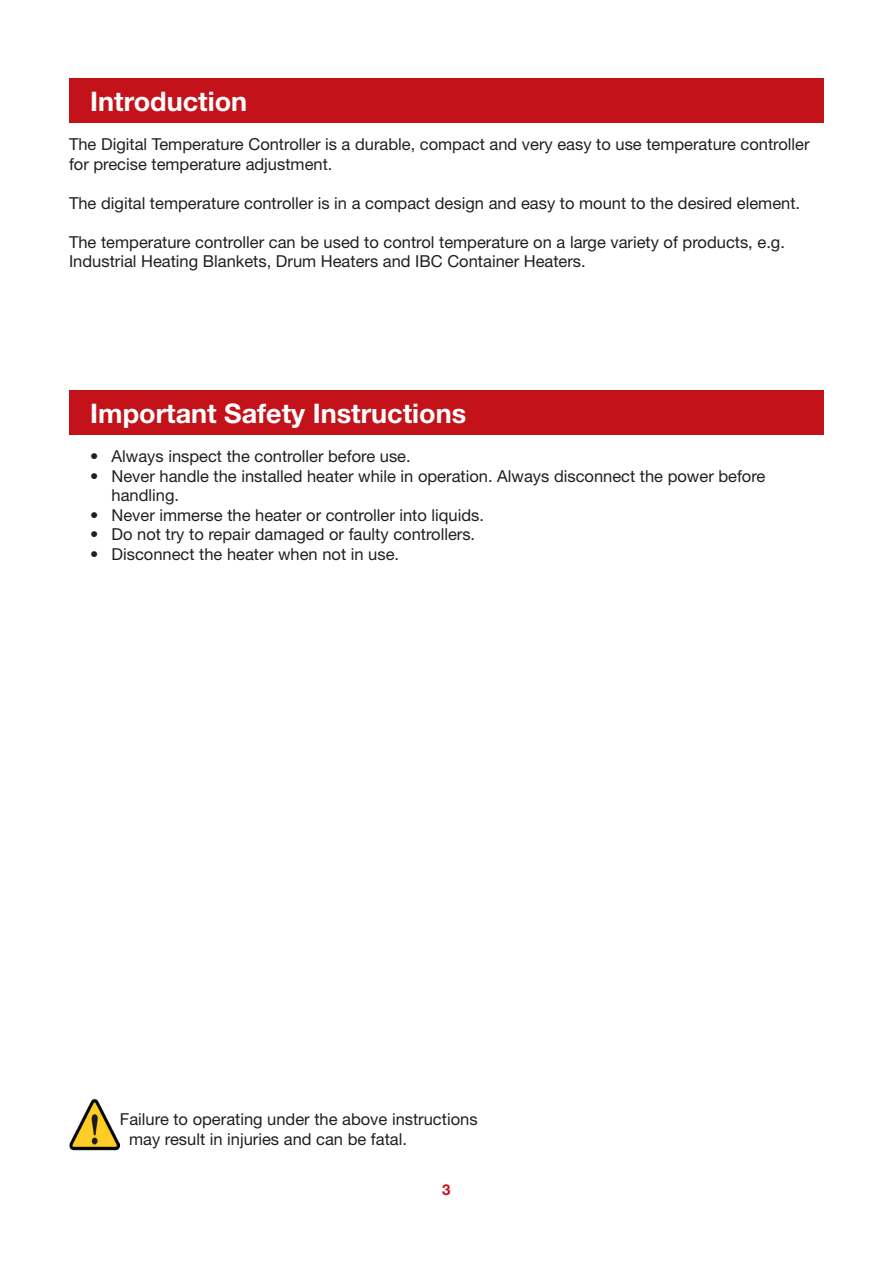
<style>
.page{position:relative;width:893px;height:1263px;background:#fff}
.page>*{position:absolute;margin:0;border:0;box-sizing:border-box;transform-origin:0 0}
.t1{font:700 27px "Helvetica Neue LT Std";color:#fff}
.t2{font:16.5px/19.5px "Helvetica Neue LT Std";color:#231f20}
.t3{font:700 15px "Helvetica Neue LT Std";color:#c4121a}
</style>
<div class="page">
<div style="left:69px;top:78px;width:755px;height:45px;background:#c4121a"></div>
<div style="left:69px;top:390px;width:755px;height:45px;background:#c4121a"></div>
<img style="left:69px;top:1099px;width:51px;height:52px">
<h1 class="t1" style="left:90px;top:84px;width:158px">Introduction</h1>
<p class="t2" style="left:69px;top:134px;width:742px">The Digital Temperature Controller is a durable, compact and very easy to use temperature controller for precise temperature adjustment.</p>
<p class="t2" style="left:69px;top:193px;width:733px">The digital temperature controller is in a compact design and easy to mount to the desired element.</p>
<p class="t2" style="left:69px;top:232px;width:717px">The temperature controller can be used to control temperature on a large variety of products, e.g.<br>Industrial Heating Blankets, Drum Heaters and IBC Container Heaters.</p>
<h1 class="t1" style="left:90px;top:396px;width:377px">Important Safety Instructions</h1>
<p class="t2" style="left:90px;top:446px;width:322px">• Always inspect the controller before use.</p>
<p class="t2" style="left:112px;top:466px;width:655px;text-indent:-21px">• Never handle the installed heater while in operation. Always disconnect the power before handling.</p>
<p class="t2" style="left:90px;top:505px;width:395px">• Never immerse the heater or controller into liquids.</p>
<p class="t2" style="left:90px;top:524px;width:386px">• Do not try to repair damaged or faulty controllers.</p>
<p class="t2" style="left:90px;top:544px;width:310px">• Disconnect the heater when not in use.</p>
<p class="t2" style="left:129px;top:1109px;width:350px;text-indent:-9px">Failure to operating under the above instructions may result in injuries and can be fatal.</p>
<p class="t3" style="left:442px;top:1180px;width:10px">3</p>
</div>
